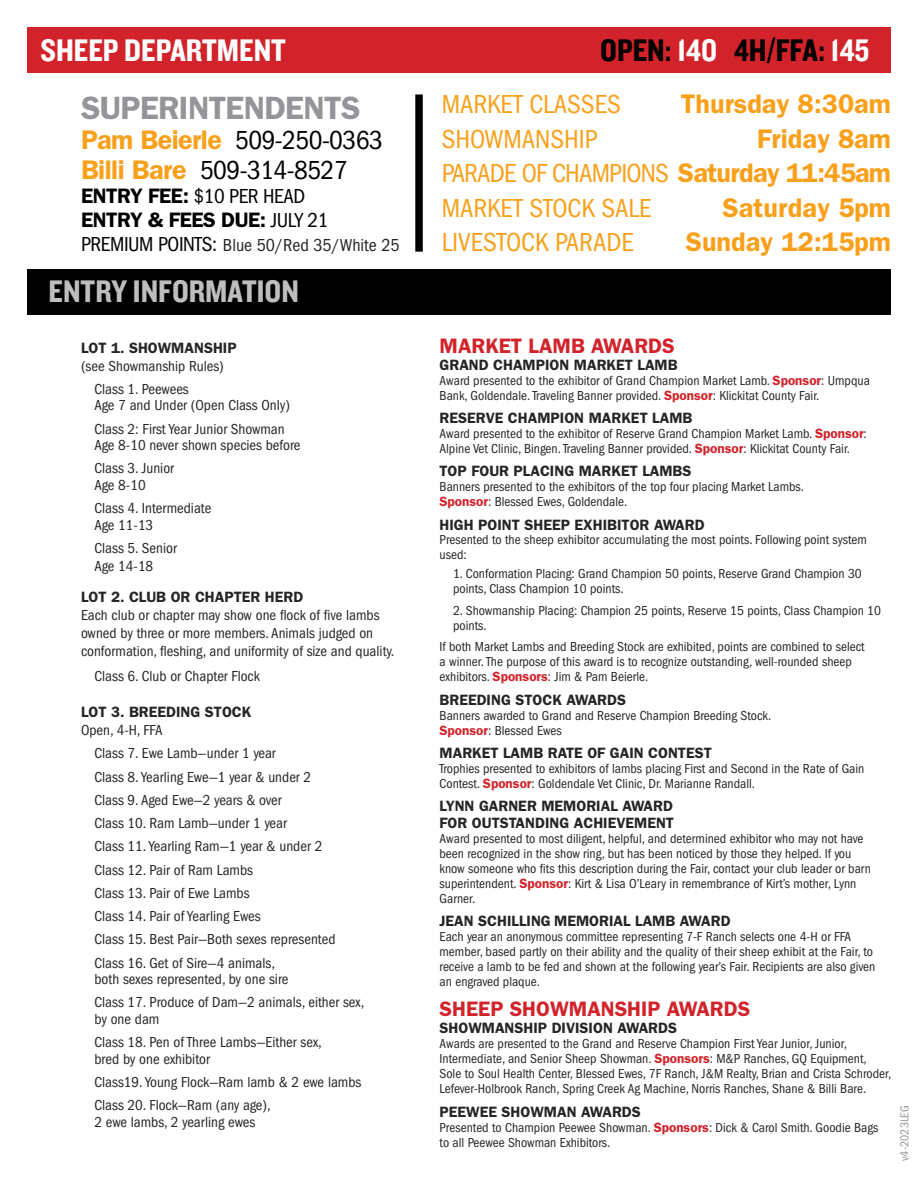
<style>
.page{position:relative;width:918px;height:1188px;background:#fff}
.page>*{position:absolute;margin:0;border:0;box-sizing:border-box;transform-origin:0 0}
.t1{font:32.4px "Knockout HTF50 Welterweight";color:#000}
.t2{font:32.4px "Knockout HTF50 Welterweight";color:#bcbec0}
.t3{font:32.4px "Knockout HTF50 Welterweight";color:#fff}
.t4{font:600 32.4px "Franklin Gothic";letter-spacing:-.02em;color:#939598}
.t5{font:condensed 27px/34.5px "Franklin Gothic";color:#f9a01b;text-align:justify}
.t6{font:condensed 27px/30px "Franklin Gothic";letter-spacing:-.02em;color:#000}
.t7{font:600 27px "Franklin Gothic";color:#f9a01b}
.t8{font:600 21px/24px "Franklin Gothic";letter-spacing:-.02em;color:#000}
.t9{font:600 21px "Franklin Gothic";color:#d2232a}
.t10{font:condensed 18px "Franklin Gothic";color:#262526}
.t11{font:condensed 15px/23.2px "Franklin Gothic";color:#262526}
.t12{font:600 15px/16.5px "Franklin Gothic";color:#262526}
.t13{font:condensed 13.5px/15px "Franklin Gothic";color:#262526}
.t14{font:condensed 12px "Franklin Gothic";color:#939598}
.s1{color:#fff}
.s2{font-weight:600;font-stretch:normal;color:#f9a01b}
.s3{font-weight:400;font-stretch:condensed}
.s4{font-size:21px;color:#000}
.s5{font-weight:600;font-stretch:normal}
.s6{font-weight:600;font-stretch:normal;color:#d2232a}
</style>
<div class="page">
<div style="left:27px;top:27px;width:864px;height:45px;background:#d2232a"></div>
<div style="left:27px;top:270px;width:864px;height:45px;background:#000"></div>
<div style="left:415px;top:94px;width:8px;height:158px;background:#000"></div>
<h1 class="t3" style="left:40px;top:33px;width:148px">SHEEP DEPARTM</h1>
<h1 class="t3" style="left:239px;top:33px;width:26px">ENT</h1>
<h1 class="t1" style="left:600px;top:33px;width:271px">OPEN: <span class="s1">140</span> 4H/FFA: <span class="s1">145</span></h1>
<h1 class="t4" style="left:81px;top:89px;width:281px">SUPERINTENDENTS</h1>
<h2 class="t6" style="left:81px;top:125px;width:303px"><span class="s2">Pam Beierle</span> 509-250-0363<br><span class="s2">Billi Bare</span> 509-314-8527</h2>
<h3 class="t8" style="left:81px;top:184px;width:249px">ENTRY FEE: <span class="s3">$10 PER HEAD<br></span>ENTRY &amp; FEES DUE: <span class="s3">JULY 21</span></h3>
<h3 class="t10" style="left:81px;top:235px;width:320px"><span class="s4">PREMIUM POINTS:</span> Blue 50/Red 35/White 25</h3>
<h1 class="t2" style="left:49px;top:275px;width:32px">ENTRY</h1>
<h1 class="t2" style="left:133px;top:275px;width:55px">INFORMATION</h1>
<h2 class="t5" style="left:442px;top:87px;width:32px">Market</h2>
<h2 class="t5" style="left:529px;top:87px;width:28px">Classes</h2>
<h2 class="t7" style="left:681px;top:88px;width:212px">Thursday 8:30am</h2>
<h2 class="t5" style="left:442px;top:122px;width:158px">SHOWMANSHIP</h2>
<h2 class="t5" style="left:442px;top:122px;width:451px;text-indent:315px"><span class="s5">Friday 8am </span>PARADE OF CHAMPIONS <span class="s5">Saturday 11:45am </span>MARKET STOCK SALE</h2>
<h2 class="t7" style="left:723px;top:192px;width:170px">Saturday 5pm</h2>
<h2 class="t5" style="left:442px;top:225px;width:194px">LIVESTOCK PARADE</h2>
<h2 class="t7" style="left:686px;top:226px;width:207px">Sunday 12:15pm</h2>
<p class="t12" style="left:81px;top:339px;width:157px">LOT 1. SHOWMANSHIP</p>
<p class="t11" style="left:94px;top:354px;width:131px;text-indent:-14px">(see Showmanship Rules)<br>Class 1. Peewees</p>
<p class="t11" style="left:94px;top:394px;width:197px">Age 7 and Under (Open Class Only)<br>Class 2: First Year Junior Showman</p>
<p class="t11" style="left:94px;top:434px;width:208px">Age 8-10 never shown species before<br>Class 3. Junior</p>
<p class="t11" style="left:94px;top:473px;width:118px">Age 8-10<br>Class 4. Intermediate</p>
<p class="t11" style="left:94px;top:513px;width:84px">Age 11-13<br>Class 5. Senior</p>
<p class="t11" style="left:94px;top:554px;width:60px">Age 14-18</p>
<p class="t12" style="left:81px;top:589px;width:224px">LOT 2. CLUB OR CHAPTER HERD</p>
<p class="t11" style="left:81px;top:606px;width:315px;line-height:18px">Each club or chapter may show one flock of five lambs owned by three or more members. Animals judged on conformation, fleshing, and uniformity of size and quality.</p>
<p class="t11" style="left:94px;top:665px;width:167px">Class 6. Club or Chapter Flock</p>
<p class="t12" style="left:81px;top:704px;width:172px">LOT 3. BREEDING STOCK</p>
<p class="t11" style="left:94px;top:719px;width:243px;text-indent:-14px">Open, 4-H, FFA<br>Class 7. Ewe Lamb—under 1 year<br>Class 8. Yearling Ewe—1 year &amp; under 2<br>Class 9. Aged Ewe—2 years &amp; over<br>Class 10. Ram Lamb—under 1 year<br>Class 11. Yearling Ram—1 year &amp; under 2<br>Class 12. Pair of Ram Lambs<br>Class 13. Pair of Ewe Lambs<br>Class 14. Pair of Yearling Ewes<br>Class 15. Best Pair—Both sexes represented<br>Class 16. Get of Sire—4 animals,</p>
<p class="t11" style="left:94px;top:968px;width:271px">both sexes represented, by one sire<br>Class 17. Produce of Dam—2 animals, either sex,</p>
<p class="t11" style="left:94px;top:1007px;width:229px">by one dam<br>Class 18. Pen of Three Lambs—Either sex,</p>
<p class="t11" style="left:94px;top:1047px;width:268px">bred by one exhibitor<br>Class19. Young Flock—Ram lamb &amp; 2 ewe lambs<br>Class 20. Flock—Ram (any age),</p>
<p class="t11" style="left:94px;top:1110px;width:162px">2 ewe lambs, 2 yearling ewes</p>
<h3 class="t9" style="left:440px;top:334px;width:237px">MARKET LAMB AWARDS</h3>
<p class="t12" style="left:440px;top:356px;width:240px">GRAND CHAMPION MARKET LAMB</p>
<p class="t13" style="left:440px;top:373px;width:432px">Award presented to the exhibitor of Grand Champion Market Lamb. <span class="s6">Sponsor</span>: Umpqua<br>Bank, Goldendale. Traveling Banner provided. <span class="s6">Sponsor</span>: Klickitat County Fair.</p>
<p class="t12" style="left:440px;top:410px;width:254px">RESERVE CHAMPION MARKET LAMB</p>
<p class="t13" style="left:440px;top:426px;width:429px">Award presented to the exhibitor of Reserve Grand Champion Market Lamb. <span class="s6">Sponsor</span>:<br>Alpine Vet Clinic, Bingen. Traveling Banner provided. <span class="s6">Sponsor</span>: Klickitat County Fair.</p>
<p class="t12" style="left:440px;top:463px;width:254px">TOP FOUR PLACING MARKET LAMBS</p>
<p class="t13" style="left:440px;top:479px;width:366px">Banners presented to the exhibitors of the top four placing Market Lambs.<br><span class="s6">Sponsor</span>: Blessed Ewes, Goldendale.</p>
<p class="t12" style="left:440px;top:516px;width:267px">HIGH POINT SHEEP EXHIBITOR AWARD</p>
<p class="t13" style="left:440px;top:533px;width:429px">Presented to the sheep exhibitor accumulating the most points. Following point system used:</p>
<p class="t13" style="left:453px;top:566px;width:410px">1. Conformation Placing: Grand Champion 50 points, Reserve Grand Champion 30 points, Class Champion 10 points.</p>
<p class="t13" style="left:453px;top:603px;width:430px">2. Showmanship Placing: Champion 25 points, Reserve 15 points, Class Champion 10 points.</p>
<p class="t13" style="left:440px;top:640px;width:427px">If both Market Lambs and Breeding Stock are exhibited, points are combined to select a winner. The purpose of this award is to recognize outstanding, well-rounded sheep exhibitors. <span class="s6">Sponsors</span>: Jim &amp; Pam Beierle.</p>
<p class="t12" style="left:440px;top:691px;width:188px">BREEDING STOCK AWARDS</p>
<p class="t13" style="left:440px;top:708px;width:333px">Banners awarded to Grand and Reserve Champion Breeding Stock.<br><span class="s6">Sponsor</span>: Blessed Ewes</p>
<p class="t12" style="left:440px;top:745px;width:274px">MARKET LAMB RATE OF GAIN CONTEST</p>
<p class="t13" style="left:440px;top:761px;width:426px">Trophies presented to exhibitors of lambs placing First and Second in the Rate of Gain<br>Contest. <span class="s6">Sponsor</span>: Goldendale Vet Clinic, Dr. Marianne Randall.</p>
<p class="t12" style="left:440px;top:798px;width:236px">LYNN GARNER MEMORIAL AWARD<br>FOR OUTSTANDING ACHIEVEMENT</p>
<p class="t13" style="left:440px;top:831px;width:433px">Award presented to most diligent, helpful, and determined exhibitor who may not have been recognized in the show ring, but has been noticed by those they helped. If you know someone who fits this description during the Fair, contact your club leader or barn superintendent. <span class="s6">Sponsor</span>: Kirt &amp; Lisa O’Leary in remembrance of Kirt’s mother, Lynn Garner.</p>
<p class="t12" style="left:440px;top:913px;width:293px">JEAN SCHILLING MEMORIAL LAMB AWARD</p>
<p class="t13" style="left:440px;top:929px;width:437px">Each year an anonymous committee representing 7-F Ranch selects one 4-H or FFA member, based partly on their ability and the quality of their sheep exhibit at the Fair, to receive a lamb to be fed and shown at the following year’s Fair. Recipients are also given an engraved plaque.</p>
<h3 class="t9" style="left:440px;top:996px;width:312px">SHEEP SHOWMANSHIP AWARDS</h3>
<p class="t12" style="left:440px;top:1019px;width:239px">SHOWMANSHIP DIVISION AWARDS</p>
<p class="t13" style="left:440px;top:1036px;width:453px">Awards are presented to the Grand and Reserve Champion First Year Junior, Junior, Intermediate, and Senior Sheep Showman. <span class="s6">Sponsors</span>: M&amp;P Ranches, GQ Equipment, Sole to Soul Health Center, Blessed Ewes, 7F Ranch, J&amp;M Realty, Brian and Crista Schroder, Lefever-Holbrook Ranch, Spring Creek Ag Machine, Norris Ranches, Shane &amp; Billi Bare.</p>
<p class="t12" style="left:440px;top:1104px;width:203px">PEEWEE SHOWMAN AWARDS</p>
<p class="t13" style="left:440px;top:1120px;width:440px">Presented to Champion Peewee Showman. <span class="s6">Sponsors</span>: Dick &amp; Carol Smith. Goodie Bags to all Peewee Showman Exhibitors.</p>
<p class="t14" style="left:898px;top:1161px;width:57px;rotate:-90deg">v4-2023LEG</p>
</div>
